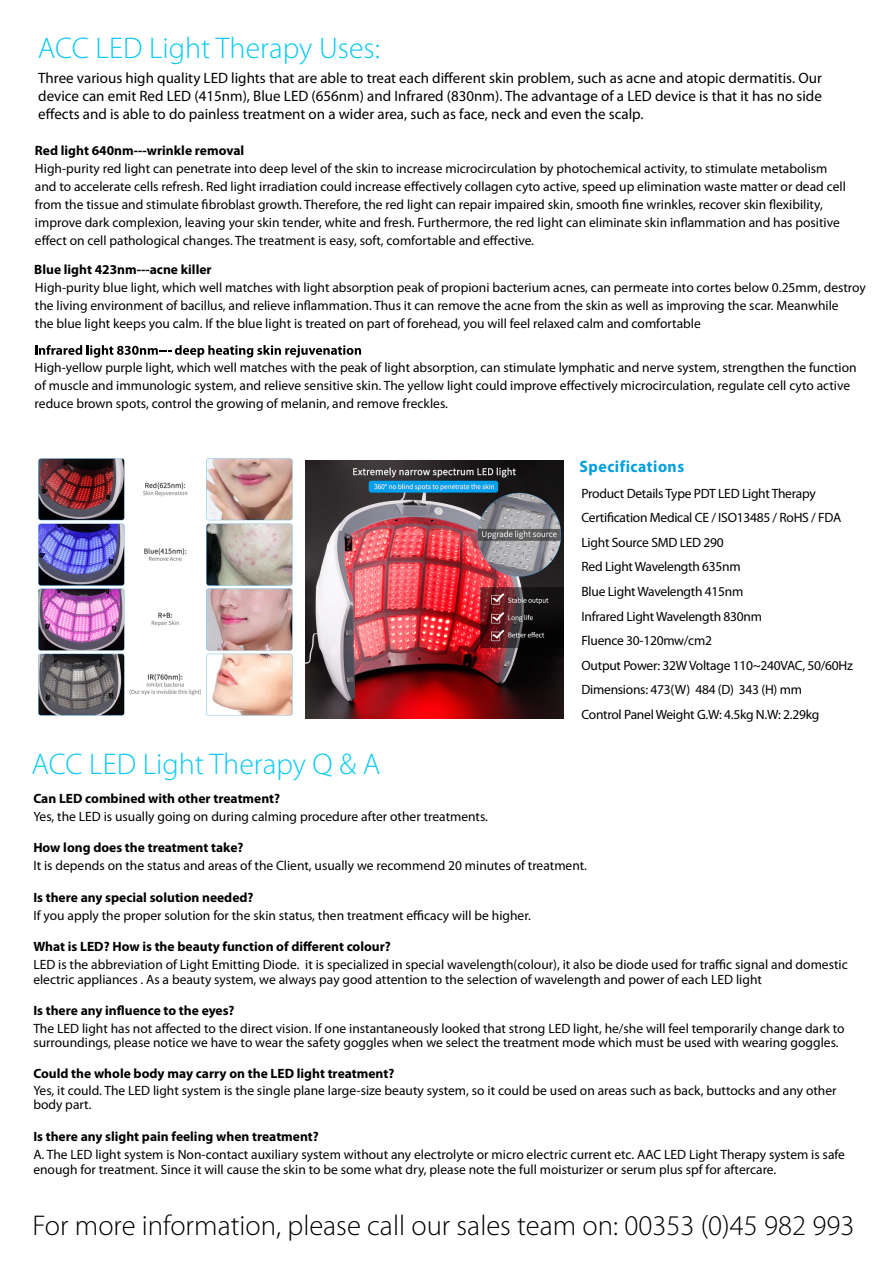
<style>
.page{position:relative;width:894px;height:1263px;background:#fff}
.page>*{position:absolute;margin:0;border:0;box-sizing:border-box;transform-origin:0 0}
.t1{font:300 30px "Myriad Pro";color:#0dcaf2}
.t2{font:300 28.65px "Myriad Pro";color:#000}
.t3{font:700 16.5px "Myriad Pro";letter-spacing:.035em;color:#009fdf;scale:.95 1}
.t4{font:15px/18px "Myriad Pro";color:#000;text-align:justify}
.t5{font:13.5px/18px "Myriad Pro";color:#000}
.t6{font:700 13.5px "Myriad Pro";color:#000}
.t7{font:13.5px/24.6px "Myriad Pro";letter-spacing:-.02em;color:#000}
</style>
<div class="page">
<img style="left:306px;top:460px;width:257px;height:258px">
<img style="left:38px;top:457px;width:255px;height:259px">
<svg style="left:35px;top:345px;width:326px;height:13px"></svg>
<h1 class="t1" style="left:38px;top:35px;width:343px">ACC LED Light Therapy Uses:</h1>
<p class="t4" style="left:38px;top:70px;width:784px">Three various high quality LED lights that are able to treat each different skin problem, such as acne and atopic dermatitis. Our device can emit Red LED (415nm), Blue LED (656nm) and Infrared (830nm). The advantage of a LED device is that it has no side effects and is able to do painless treatment on a wider area, such as face, neck and even the scalp.</p>
<p class="t6" style="left:35px;top:144px;width:211px">Red light 640nm---wrinkle removal</p>
<p class="t5" style="left:35px;top:160px;width:812px">High-purity red light can penetrate into deep level of the skin to increase microcirculation by photochemical activity, to stimulate metabolism and to accelerate cells refresh. Red light irradiation could increase effectively collagen cyto active, speed up elimination waste matter or dead cell from the tissue and stimulate fibroblast growth. Therefore, the red light can repair impaired skin, smooth fine wrinkles, recover skin flexibility, improve dark complexion, leaving your skin tender, white and fresh. Furthermore, the red light can eliminate skin inflammation and has positive effect on cell pathological changes. The treatment is easy, soft, comfortable and effective.</p>
<p class="t6" style="left:34px;top:264px;width:179px">Blue light 423nm---acne killer</p>
<p class="t5" style="left:35px;top:279px;width:832px">High-purity blue light, which well matches with light absorption peak of propioni bacterium acnes, can permeate into cortes below 0.25mm, destroy the living environment of bacillus, and relieve inflammation. Thus it can remove the acne from the skin as well as improving the scar. Meanwhile<br>the blue light keeps you calm. If the blue light is treated on part of forehead, you will feel relaxed calm and comfortable</p>
<p class="t5" style="left:35px;top:360px;width:823px">High-yellow purple light, which well matches with the peak of light absorption, can stimulate lymphatic and nerve system, strengthen the function of muscle and immunologic system, and relieve sensitive skin. The yellow light could improve effectively microcirculation, regulate cell cyto active reduce brown spots, control the growing of melanin, and remove freckles.</p>
<h1 class="t1" style="left:32px;top:751px;width:350px">ACC LED Light Therapy Q &amp; A</h1>
<p class="t3" style="left:579px;top:460px;width:112px">Specifications</p>
<p class="t7" style="left:581px;top:482px;width:273px">Product Details Type PDT LED Light Therapy Certification Medical CE / ISO13485 / RoHS / FDA Light Source SMD LED 290<br>Red Light Wavelength 635nm<br>Blue Light Wavelength 415nm<br>Infrared Light Wavelength 830nm<br>Fluence 30-120mw/cm2<br>Output Power: 32W Voltage 110~240VAC, 50/60Hz Dimensions: 473(W) 484 (D) 343 (H) mm<br>Control Panel Weight G.W: 4.5kg N.W: 2.29kg</p>
<p class="t6" style="left:33px;top:793px;width:248px">Can LED combined with other treatment?</p>
<p class="t5" style="left:33px;top:808px;width:456px">Yes, the LED is usually going on during calming procedure after other treatments.</p>
<p class="t6" style="left:33px;top:842px;width:211px">How long does the treatment take?</p>
<p class="t5" style="left:33px;top:858px;width:555px">It is depends on the status and areas of the Client, usually we recommend 20 minutes of treatment.</p>
<p class="t6" style="left:33px;top:891px;width:221px">Is there any special solution needed?</p>
<p class="t5" style="left:33px;top:907px;width:499px">If you apply the proper solution for the skin status, then treatment efficacy will be higher.</p>
<p class="t6" style="left:33px;top:941px;width:359px">What is LED? How is the beauty function of different colour?</p>
<p class="t5" style="left:33px;top:958px;width:815px;line-height:14.9px">LED is the abbreviation of Light Emitting Diode. it is specialized in special wavelength(colour), it also be diode used for traffic signal and domestic electric appliances . As a beauty system, we always pay good attention to the selection of wavelength and power of each LED light</p>
<p class="t6" style="left:33px;top:1005px;width:203px">Is there any influence to the eyes?</p>
<p class="t5" style="left:33px;top:1023px;width:812px;line-height:13.4px">The LED light has not affected to the direct vision. If one instantaneously looked that strong LED light, he/she will feel temporarily change dark to surroundings, please notice we have to wear the safety goggles when we select the treatment mode which must be used with wearing goggles.</p>
<p class="t6" style="left:33px;top:1068px;width:362px">Could the whole body may carry on the LED light treatment?</p>
<p class="t5" style="left:33px;top:1084px;width:804px;line-height:14.9px">Yes, it could. The LED light system is the single plane large-size beauty system, so it could be used on areas such as back, buttocks and any other body part.</p>
<p class="t6" style="left:33px;top:1131px;width:287px">Is there any slight pain feeling when treatment?</p>
<p class="t5" style="left:33px;top:1148px;width:812px;line-height:15px">A. The LED light system is Non-contact auxiliary system without any electrolyte or micro electric current etc. AAC LED Light Therapy system is safe enough for treatment. Since it will cause the skin to be some what dry, please note the full moisturizer or serum plus spf for aftercare.</p>
<h2 class="t2" style="left:33px;top:1213px;width:822px">For more information, please call our sales team on: 00353 (0)45 982 993</h2>
</div>
